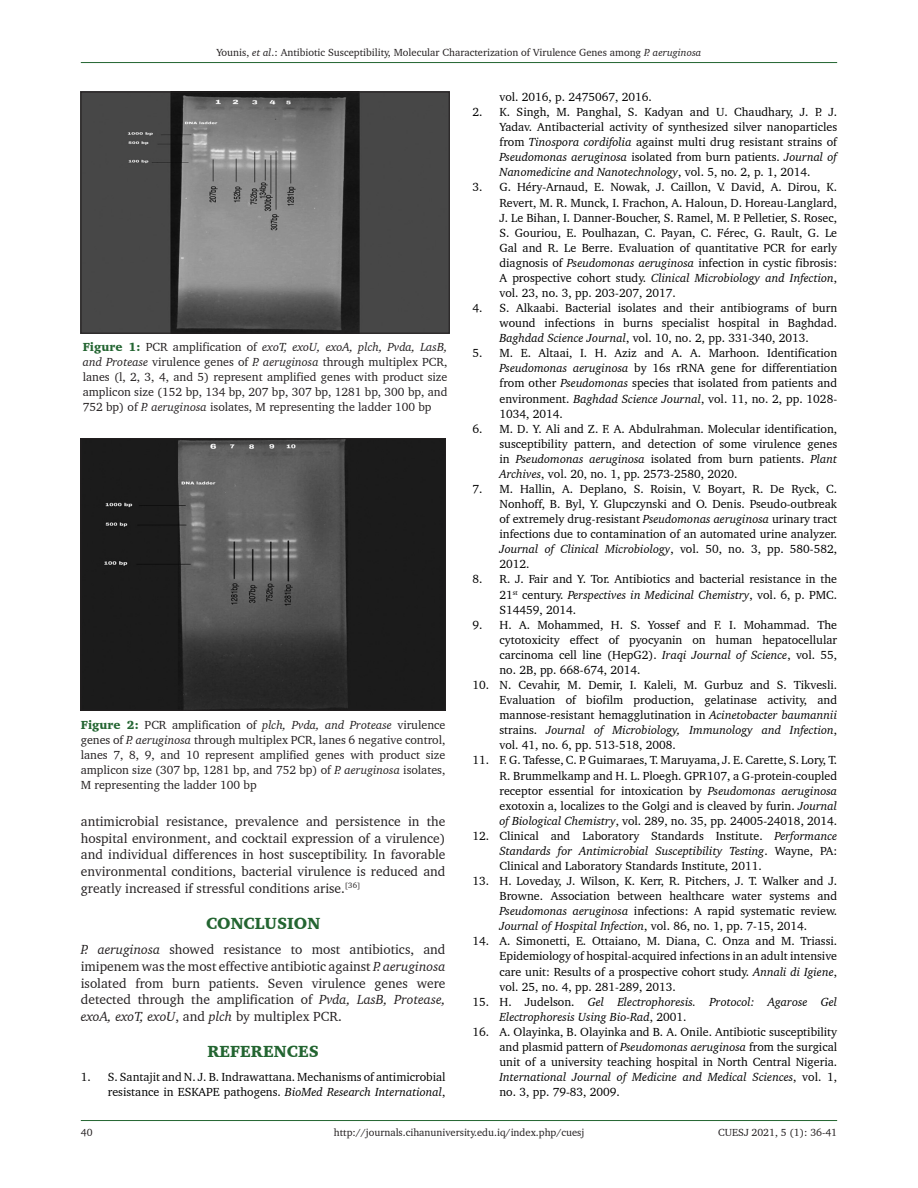
<style>
.page{position:relative;width:918px;height:1188px;background:#fff}
.page>*{position:absolute;margin:0;border:0;box-sizing:border-box;transform-origin:0 0}
.t1{font:900 16.5px "Charter BT";color:#236531}
.TX{font:13.5px/16.8px "Charter BT";color:#231f20;text-align:justify}
.TXFL{font:13.5px/16.8px "Charter BT";color:#231f20;text-align:justify}
.REF{font:12px/15.1px "Charter BT";color:#000;text-align:justify}
.FGC{font:12px/15px "Charter BT";color:#231f20;text-align:justify}
.REF-2{font:italic 12px/15.1px "Charter BT";color:#000}
.t2{font:10.5px "Charter BT";color:#231f20}
.s1{font-style:italic}
.s2{font-weight:900;color:#236531}
.s3{font-style:normal}
</style>
<div class="page">
<hr style="left:81px;top:62px;width:756px;height:1px;background:#236531">
<hr style="left:81px;top:1120px;width:756px;height:1px;background:#236531">
<img style="left:83px;top:440px;width:361px;height:268px">
<div style="left:81px;top:438px;width:365px;height:272px;border:1px solid #231f20"></div>
<img style="left:83px;top:94px;width:364px;height:237px">
<div style="left:81px;top:92px;width:368px;height:241px;border:1px solid #231f20"></div>
<p class="t2" style="left:217px;top:46px;width:486px">Younis, <span class="s1">et al</span>.: Antibiotic Susceptibility, Molecular Characterization of Virulence Genes among <span class="s1">P. aeruginosa</span></p>
<p class="FGC" style="left:83px;top:340px;width:366px"><span class="s2">Figure 1:</span> PCR amplification of <span class="s1">exoT, exoU, exoA, plch, Pvda, LasB, and Protease</span> virulence genes of <span class="s1">P. aeruginosa</span> through multiplex PCR, lanes (l, 2, 3, 4, and 5) represent amplified genes with product size amplicon size (152 bp, 134 bp, 207 bp, 307 bp, 1281 bp, 300 bp, and 752 bp) of <span class="s1">P. aeruginosa</span> isolates, M representing the ladder 100 bp</p>
<p class="FGC" style="left:81px;top:717px;width:366px"><span class="s2">Figure 2:</span> PCR amplification of <span class="s1">plch, Pvda, and Protease</span> virulence genes of <span class="s1">P. aeruginosa</span> through multiplex PCR, lanes 6 negative control, lanes 7, 8, 9, and 10 represent amplified genes with product size amplicon size (307 bp, 1281 bp, and 752 bp) of <span class="s1">P. aeruginosa</span> isolates, M representing the ladder 100 bp</p>
<p class="TX" style="left:81px;top:813px;width:366px">antimicrobial resistance, prevalence and persistence in the hospital environment, and cocktail expression of a virulence) and individual differences in host susceptibility. In favorable environmental conditions, bacterial virulence is reduced and greatly increased if stressful conditions arise.<sup>[36]</sup></p>
<h1 class="t1" style="left:206px;top:913px;width:116px">CONCLUSION</h1>
<p class="TXFL" style="left:81px;top:941px;width:366px"><span class="s1">P. aeruginosa</span> showed resistance to most antibiotics, and imipenem was the most effective antibiotic against <span class="s1">P. aeruginosa </span>isolated from burn patients. Seven virulence genes were detected through the amplification of <span class="s1">Pvda, LasB, Protease, exoA, exoT, exoU</span>, and <span class="s1">plch</span> by multiplex PCR.</p>
<h1 class="t1" style="left:207px;top:1042px;width:113px">REFERENCES</h1>
<p class="REF" style="left:81px;top:1069px;width:366px;text-align:right">1. S. Santajit and N. J. B. Indrawattana. Mechanisms of antimicrobial resistance in ESKAPE pathogens. <span class="s1">BioMed Research International</span>,</p>
<p class="REF" style="left:500px;top:89px;width:154px">vol. 2016, p. 2475067, 2016.</p>
<p class="REF" style="left:500px;top:104px;width:339px;text-indent:-27px">2. K. Singh, M. Panghal, S. Kadyan and U. Chaudhary, J. P. J.<br>Yadav. Antibacterial activity of synthesized silver nanoparticles from <span class="s1">Tinospora cordifolia</span> against multi drug resistant strains of <span class="s1">Pseudomonas aeruginosa</span> isolated from burn patients. <span class="s1">Journal of Nanomedicine and Nanotechnology</span>, vol. 5, no. 2, p. 1, 2014.</p>
<p class="REF" style="left:500px;top:179px;width:339px;text-indent:-27px">3. G. Héry-Arnaud, E. Nowak, J. Caillon, V. David, A. Dirou, K.<br>Revert, M. R. Munck, I. Frachon, A. Haloun, D. Horeau-Langlard, J. Le Bihan, I. Danner-Boucher, S. Ramel, M. P. Pelletier, S. Rosec, S. Gouriou, E. Poulhazan, C. Payan, C. Férec, G. Rault, G. Le Gal and R. Le Berre. Evaluation of quantitative PCR for early diagnosis of <span class="s1">Pseudomonas aeruginosa</span> infection in cystic fibrosis:<br>A prospective cohort study. <span class="s1">Clinical Microbiology and Infection</span>, vol. 23, no. 3, pp. 203-207, 2017.</p>
<p class="REF" style="left:500px;top:300px;width:339px;text-indent:-27px">4. S. Alkaabi. Bacterial isolates and their antibiograms of burn wound infections in burns specialist hospital in Baghdad.<br><span class="s1">Baghdad Science Journal</span>, vol. 10, no. 2, pp. 331-340, 2013.</p>
<p class="REF" style="left:500px;top:345px;width:339px;text-indent:-27px">5. M. E. Altaai, I. H. Aziz and A. A. Marhoon. Identification <span class="s1">Pseudomonas aeruginosa</span> by 16s rRNA gene for differentiation from other <span class="s1">Pseudomonas</span> species that isolated from patients and environment. <span class="s1">Baghdad Science Journal</span>, vol. 11, no. 2, pp. 1028- 1034, 2014.</p>
<p class="REF" style="left:500px;top:421px;width:339px;text-indent:-27px">6. M. D. Y. Ali and Z. F. A. Abdulrahman. Molecular identification, susceptibility pattern, and detection of some virulence genes in <span class="s1">Pseudomonas aeruginosa</span> isolated from burn patients. <span class="s1">Plant Archives</span>, vol. 20, no. 1, pp. 2573-2580, 2020.</p>
<p class="REF" style="left:500px;top:481px;width:339px;text-indent:-27px">7. M. Hallin, A. Deplano, S. Roisin, V. Boyart, R. De Ryck, C.<br>Nonhoff, B. Byl, Y. Glupczynski and O. Denis. Pseudo-outbreak of extremely drug-resistant <span class="s1">Pseudomonas aeruginosa</span> urinary tract infections due to contamination of an automated urine analyzer.<br><span class="s1">Journal of Clinical Microbiology</span>, vol. 50, no. 3, pp. 580-582, 2012.</p>
<p class="REF" style="left:500px;top:572px;width:339px;text-indent:-27px">8. R. J. Fair and Y. Tor. Antibiotics and bacterial resistance in the 21<sup>st</sup> century. <span class="s1">Perspectives in Medicinal Chemistry</span>, vol. 6, p. PMC.<br>S14459, 2014.</p>
<p class="REF" style="left:500px;top:617px;width:339px;text-indent:-27px">9. H. A. Mohammed, H. S. Yossef and F. I. Mohammad. The cytotoxicity effect of pyocyanin on human hepatocellular carcinoma cell line (HepG2). <span class="s1">Iraqi Journal of Science</span>, vol. 55, no. 2B, pp. 668-674, 2014.</p>
<p class="REF" style="left:500px;top:677px;width:339px;text-indent:-27px">10. N. Cevahir, M. Demir, I. Kaleli, M. Gurbuz and S. Tikvesli.<br>Evaluation of biofilm production, gelatinase activity, and mannose-resistant hemagglutination in <span class="s1">Acinetobacter baumannii </span>strains. <span class="s1">Journal of Microbiology, Immunology and Infection</span>, vol. 41, no. 6, pp. 513-518, 2008.</p>
<p class="REF" style="left:500px;top:752px;width:339px;text-indent:-27px">11. F. G. Tafesse, C. P. Guimaraes, T. Maruyama, J. E. Carette, S. Lory, T.<br>R. Brummelkamp and H. L. Ploegh. GPR107, a G-protein-coupled receptor essential for intoxication by <span class="s1">Pseudomonas aeruginosa </span>exotoxin a, localizes to the Golgi and is cleaved by furin. <span class="s1">Journal of Biological Chemistry</span>, vol. 289, no. 35, pp. 24005-24018, 2014.</p>
<p class="REF" style="left:500px;top:828px;width:339px;text-indent:-27px">12. Clinical and Laboratory Standards Institute. <span class="s1">Performance Standards for Antimicrobial Susceptibility Testing</span>. Wayne, PA:<br>Clinical and Laboratory Standards Institute, 2011.</p>
<p class="REF" style="left:500px;top:873px;width:339px;text-indent:-27px">13. H. Loveday, J. Wilson, K. Kerr, R. Pitchers, J. T. Walker and J.<br>Browne. Association between healthcare water systems and <span class="s1">Pseudomonas aeruginosa</span> infections: A rapid systematic review.<br><span class="s1">Journal of Hospital Infection</span>, vol. 86, no. 1, pp. 7-15, 2014.</p>
<p class="REF" style="left:500px;top:933px;width:339px;text-indent:-27px">14. A. Simonetti, E. Ottaiano, M. Diana, C. Onza and M. Triassi.<br>Epidemiology of hospital-acquired infections in an adult intensive care unit: Results of a prospective cohort study. <span class="s1">Annali di Igiene</span>, vol. 25, no. 4, pp. 281-289, 2013.</p>
<p class="REF-2" style="left:500px;top:994px;width:339px;text-indent:-27px"><span class="s3">15. H. Judelson.</span> Gel Electrophoresis. Protocol: Agarose Gel<br>Electrophoresis Using Bio-Rad<span class="s3">, 2001.</span></p>
<p class="REF" style="left:500px;top:1024px;width:339px;text-indent:-27px">16. A. Olayinka, B. Olayinka and B. A. Onile. Antibiotic susceptibility and plasmid pattern of <span class="s1">Pseudomonas aeruginosa</span> from the surgical unit of a university teaching hospital in North Central Nigeria.<br><span class="s1">International Journal of Medicine and Medical Sciences</span>, vol. 1, no. 3, pp. 79-83, 2009.</p>
<p class="t2" style="left:81px;top:1126px;width:13px">40</p>
<p class="t2" style="left:334px;top:1126px;width:252px">http://journals.cihanuniversity.edu.iq/index.php/cuesj</p>
<p class="t2" style="left:718px;top:1126px;width:120px">CUESJ 2021, 5 (1): 36-41</p>
</div>
